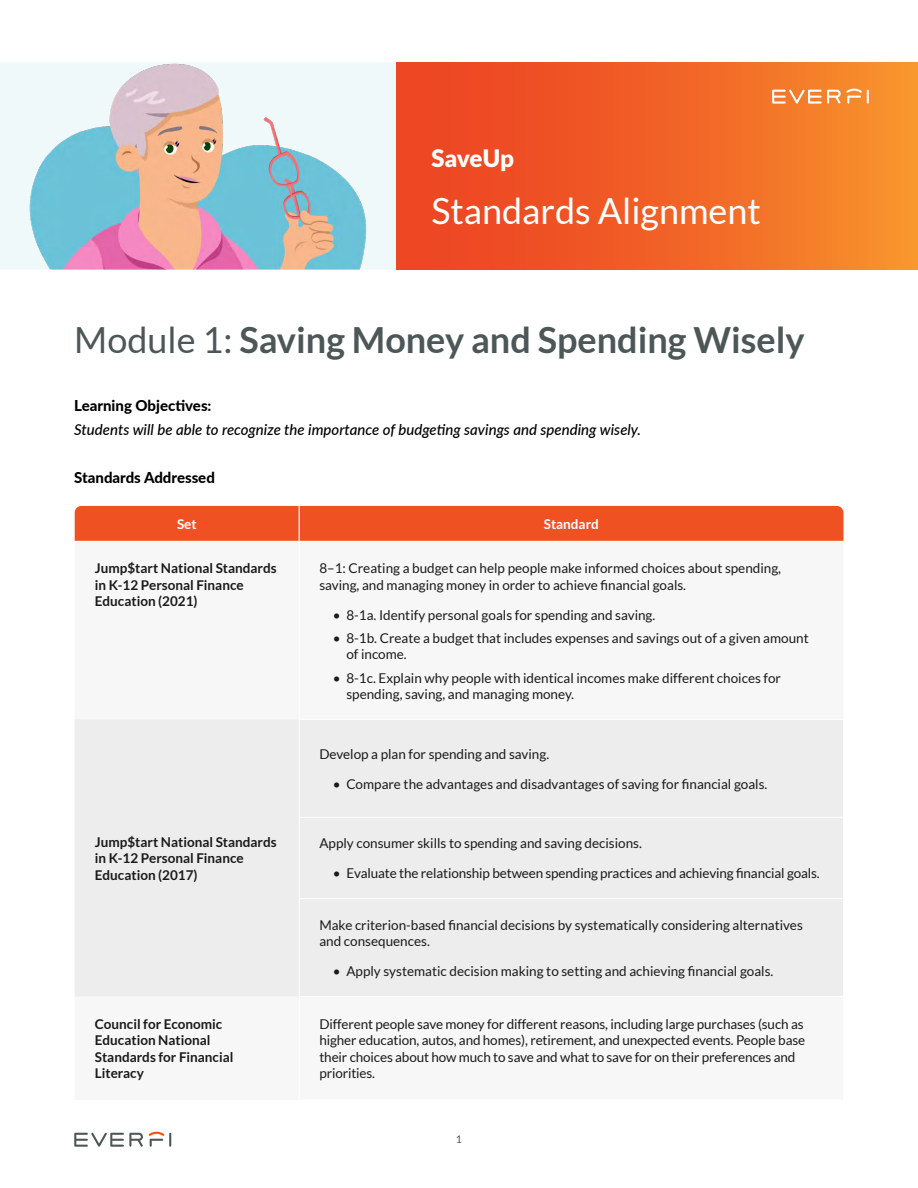
<style>
.page{position:relative;width:918px;height:1188px;background:#fff}
.page>*{position:absolute;margin:0;border:0;box-sizing:border-box;transform-origin:0 0}
.t1{font:700 36px "Lato";color:#4d5758}
.t2{font:36px "Lato";color:#fff}
.t3{font:900 24px "Lato";color:#fff}
.t4{font:italic 500 15px "Lato";color:#000}
.t5{font:800 15px "Lato";color:#000}
.t6{font:13.5px/16.5px "Lato";color:#1a1a1a}
.t7{font:700 13.5px/16.5px "Lato";color:#1a1a1a}
.t8{font:700 13.5px "Lato";color:#fff}
.t9{font:10.5px "Lato";color:#4d5758}
.s1{font-weight:400}
</style>
<div class="page">
<img style="left:0;top:62px;width:397px;height:208px">
<svg style="left:74px;top:1132px;width:97px;height:15px"></svg>
<div style="left:397px;top:62px;width:521px;height:208px;background:linear-gradient(to right,#ec3b22,#f78f2c)"></div>
<svg style="left:772px;top:89px;width:97px;height:15px"></svg>
<div style="left:75px;top:719px;width:768px;height:278px;background:#ededed"></div>
<hr style="left:299px;top:719px;width:545px;height:1px;background:#fff">
<hr style="left:299px;top:720px;width:1px;height:97px;background:#fff">
<hr style="left:299px;top:817px;width:545px;height:1px;background:#fff">
<hr style="left:299px;top:817px;width:1px;height:81px;background:#fff">
<hr style="left:299px;top:898px;width:545px;height:1px;background:#fff">
<hr style="left:299px;top:899px;width:1px;height:97px;background:#fff">
<hr style="left:299px;top:996px;width:545px;height:1px;background:#fff">
<div style="left:75px;top:506px;width:769px;height:35px;background:#f05123"></div>
<h2 class="t3" style="left:431px;top:144px;width:84px">SaveUp</h2>
<h1 class="t2" style="left:431px;top:190px;width:331px">Standards Alignment</h1>
<h1 class="t1" style="left:74px;top:319px;width:732px"><span class="s1">Module 1:</span> Saving Money and Spending Wisely</h1>
<p class="t5" style="left:74px;top:394px;width:139px">Learning Objectives:</p>
<p class="t4" style="left:74px;top:419px;width:568px">Students will be able to recognize the importance of budgeting savings and spending wisely.</p>
<p class="t5" style="left:74px;top:466px;width:142px">Standards Addressed</p>
<p class="t8" style="left:177px;top:517px;width:21px">Set</p>
<p class="t8" style="left:544px;top:517px;width:57px">Standard</p>
<p class="t7" style="left:95px;top:560px;width:183px">Jump$tart National Standards in K-12 Personal Finance<br>Education (2021)</p>
<p class="t6" style="left:319px;top:560px;width:463px">8–1: Creating a budget can help people make informed choices about spending, saving, and managing money in order to achieve financial goals.</p>
<p class="t6" style="left:333px;top:606px;width:324px">• 8-1a. Identify personal goals for spending and saving.</p>
<p class="t6" style="left:346px;top:630px;width:464px;text-indent:-14px">• 8-1b. Create a budget that includes expenses and savings out of a given amount of income.</p>
<p class="t6" style="left:346px;top:669px;width:436px;text-indent:-14px">• 8-1c. Explain why people with identical incomes make different choices for spending, saving, and managing money.</p>
<p class="t7" style="left:95px;top:834px;width:183px">Jump$tart National Standards in K-12 Personal Finance<br>Education (2017)</p>
<p class="t6" style="left:319px;top:746px;width:231px">Develop a plan for spending and saving.</p>
<p class="t6" style="left:333px;top:776px;width:436px">• Compare the advantages and disadvantages of saving for financial goals.</p>
<p class="t6" style="left:319px;top:835px;width:324px">Apply consumer skills to spending and saving decisions.</p>
<p class="t6" style="left:333px;top:865px;width:488px">• Evaluate the relationship between spending practices and achieving financial goals.</p>
<p class="t6" style="left:319px;top:916px;width:485px">Make criterion-based financial decisions by systematically considering alternatives and consequences.</p>
<p class="t6" style="left:333px;top:963px;width:442px">• Apply systematic decision making to setting and achieving financial goals.</p>
<p class="t7" style="left:95px;top:1016px;width:140px">Council for Economic<br>Education National<br>Standards for Financial<br>Literacy</p>
<p class="t6" style="left:319px;top:1016px;width:487px">Different people save money for different reasons, including large purchases (such as higher education, autos, and homes), retirement, and unexpected events. People base their choices about how much to save and what to save for on their preferences and priorities.</p>
<p class="t9" style="left:456px;top:1134px;width:8px">1</p>
</div>
